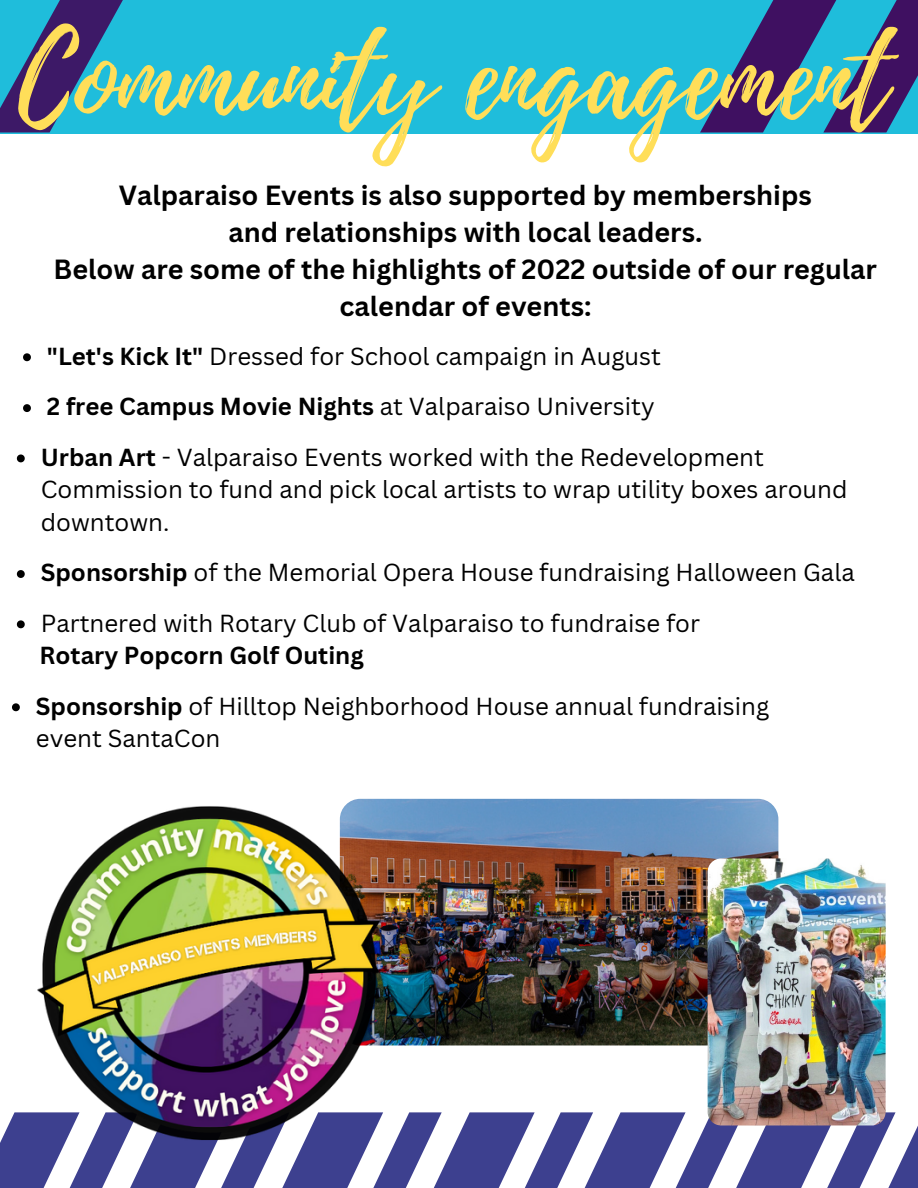
<style>
.page{position:relative;width:918px;height:1188px;background:#fff}
.page>*{position:absolute;margin:0;border:0;box-sizing:border-box;transform-origin:0 0}
.t1{font:112.2px "Playlist Script";color:#ffde59}
.t2{font:700 27px/37.2px "Canva Sans";color:#000;text-align:center}
.t3{font:24px/32.7px "Canva Sans";color:#000}
.t4{font:700 24px "Canva Sans";color:#000}
.s1{font-weight:700}
.s2{font-weight:400}
</style>
<div class="page">
<div style="left:0;top:0;width:918px;height:133px;background:#1fbddb"></div>
<svg style="left:0;top:0;width:123px;height:132px"></svg>
<svg style="left:700px;top:0;width:218px;height:132px"></svg>
<svg style="left:0;top:1112px;width:918px;height:76px"></svg>
<img style="left:340px;top:799px;width:438px;height:247px;border-radius:20px">
<img style="left:708px;top:858px;width:178px;height:267px;border-radius:14px">
<img style="left:38px;top:800px;width:346px;height:346px">
<svg style="left:17px;top:455px;width:8px;height:7px"></svg>
<svg style="left:23px;top:404px;width:8px;height:8px"></svg>
<svg style="left:17px;top:570px;width:8px;height:8px"></svg>
<svg style="left:17px;top:620px;width:8px;height:8px"></svg>
<svg style="left:12px;top:703px;width:8px;height:8px"></svg>
<svg style="left:23px;top:353px;width:8px;height:8px"></svg>
<h1 class="t1" style="left:18px;top:-1px;width:871px">Community engagement</h1>
<p class="t2" style="left:54px;top:176px;width:825px">Valparaiso Events is also supported by memberships<br>and relationships with local leaders.<br>Below are some of the highlights of 2022 outside of our regular calendar of events:</p>
<p class="t3" style="left:47px;top:339px;width:616px"><span class="s1">"Let's Kick It"</span> Dressed for School campaign in August</p>
<p class="t4" style="left:47px;top:390px;width:609px">2 free Campus Movie Nights <span class="s2">at Valparaiso University</span></p>
<p class="t3" style="left:41px;top:440px;width:808px"><span class="s1">Urban Art</span> - Valparaiso Events worked with the Redevelopment<br>Commission to fund and pick local artists to wrap utility boxes around downtown.</p>
<p class="t3" style="left:41px;top:556px;width:815px"><span class="s1">Sponsorship</span> of the Memorial Opera House fundraising Halloween Gala</p>
<p class="t3" style="left:41px;top:606px;width:661px">Partnered with Rotary Club of Valparaiso to fundraise for</p>
<p class="t3" style="left:36px;top:630px;width:735px;line-height:50.4px"><span class="s1">Rotary Popcorn Golf Outing<br>Sponsorship</span> of Hilltop Neighborhood House annual fundraising</p>
<p class="t3" style="left:36px;top:722px;width:186px">event SantaCon</p>
</div>
